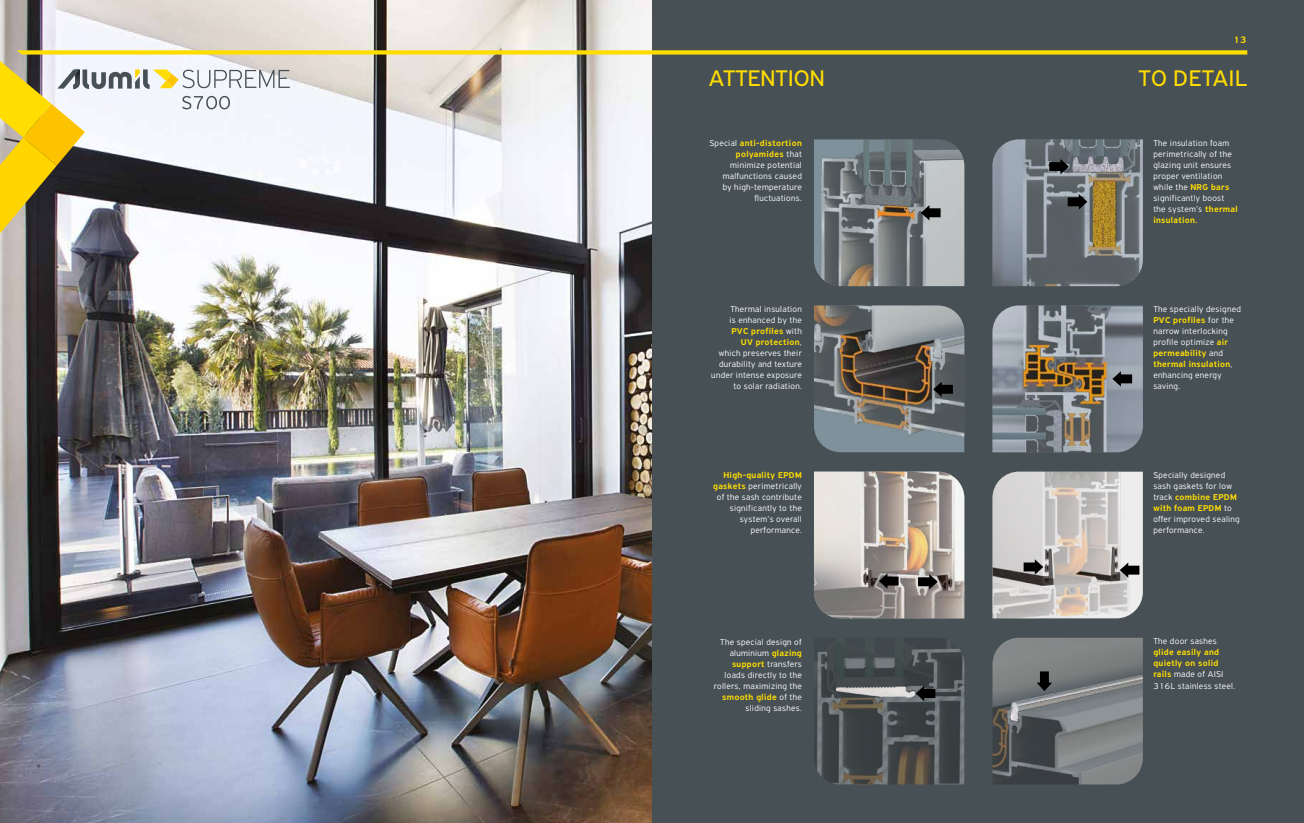
<style>
.page{position:relative;width:1304px;height:823px;background:#fff}
.page>*{position:absolute;margin:0;border:0;box-sizing:border-box;transform-origin:0 0}
.t1{font:24px "PF Highway Sans Pro";color:#fd0}
.t2{font:24px "PF Highway Sans Pro";letter-spacing:.02em;color:#fd0}
.t3{font:500 10px "PF Highway Sans Pro";color:#fd0}
.t4{font:300 9px/11px "PF Highway Sans Pro";letter-spacing:.035em;color:#fff;text-align:right}
.t5{font:500 9px/11px "PF Highway Sans Pro";letter-spacing:.035em;color:#fd0}
.s1{font-weight:500;color:#fd0}
.s2{font-weight:300;color:#fff}
</style>
<div class="page">
<div style="left:0;top:0;width:1304px;height:822px;background:#465055"></div>
<img style="left:0;top:0;width:652px;height:822px">
<svg style="left:17px;top:50px;width:1230px;height:5px;background:#efd215"></svg>
<svg style="left:0;top:61px;width:290px;height:172px;background:#b7b298"></svg>
<img style="left:814px;top:638px;width:150px;height:146px">
<img style="left:992px;top:637px;width:151px;height:147px">
<svg style="left:814px;top:139px;width:150px;height:147px;background:#82888a"></svg>
<svg style="left:992px;top:139px;width:151px;height:147px;background:#777b7b"></svg>
<img style="left:814px;top:305px;width:150px;height:147px">
<img style="left:992px;top:305px;width:151px;height:147px">
<svg style="left:916px;top:685px;width:19px;height:15px"></svg>
<svg style="left:1037px;top:671px;width:15px;height:19px"></svg>
<svg style="left:814px;top:471px;width:150px;height:147px;background:#afa7a1"></svg>
<svg style="left:992px;top:471px;width:151px;height:147px;background:#c5c1bf"></svg>
<p class="t3" style="left:1234px;top:34px;width:14px">13</p>
<h1 class="t1" style="left:709px;top:64px;width:117px">ATTENTION</h1>
<h1 class="t2" style="left:1138px;top:64px;width:110px">TO DETAIL</h1>
<p class="t4" style="left:709px;top:138px;width:94px">Special <span class="s1">anti-distortion polyamides</span> that minimize potential malfunctions caused<br>by high-temperature fluctuations.</p>
<p class="t4" style="left:711px;top:303px;width:92px">Thermal insulation<br>is enhanced by the<br><span class="s1">PVC profiles</span> with<br><span class="s1">UV protection</span>,<br>which preserves their durability and texture under intense exposure to solar radiation.</p>
<p class="t4" style="left:713px;top:469px;width:90px"><span class="s1">High-quality EPDM gaskets</span> perimetrically of the sash contribute significantly to the system’s overall performance.</p>
<p class="t4" style="left:714px;top:635px;width:89px">The special design of aluminium <span class="s1">glazing support</span> transfers loads directly to the rollers, maximizing the <span class="s1">smooth glide</span> of the sliding sashes.</p>
<p class="t4" style="left:1153px;top:137px;width:86px;text-align:left">The insulation foam perimetrically of the glazing unit ensures proper ventilation while the <span class="s1">NRG bars </span>significantly boost the system’s <span class="s1">thermal insulation.</span></p>
<p class="t4" style="left:1153px;top:303px;width:89px;text-align:left">The specially designed<br><span class="s1">PVC profiles</span> for the narrow interlocking profile optimize <span class="s1">air permeability</span> and <span class="s1">thermal insulation</span>, enhancing energy saving.</p>
<p class="t4" style="left:1153px;top:469px;width:88px;text-align:left">Specially designed sash gaskets for low track <span class="s1">combine EPDM with foam EPDM</span> to offer improved sealing performance.</p>
<p class="t4" style="left:1153px;top:635px;width:65px">The door sashes</p>
<p class="t5" style="left:1153px;top:646px;width:83px">glide easily and quietly on solid rails <span class="s2">made of AISI<br>316L stainless steel.</span></p>
</div>
